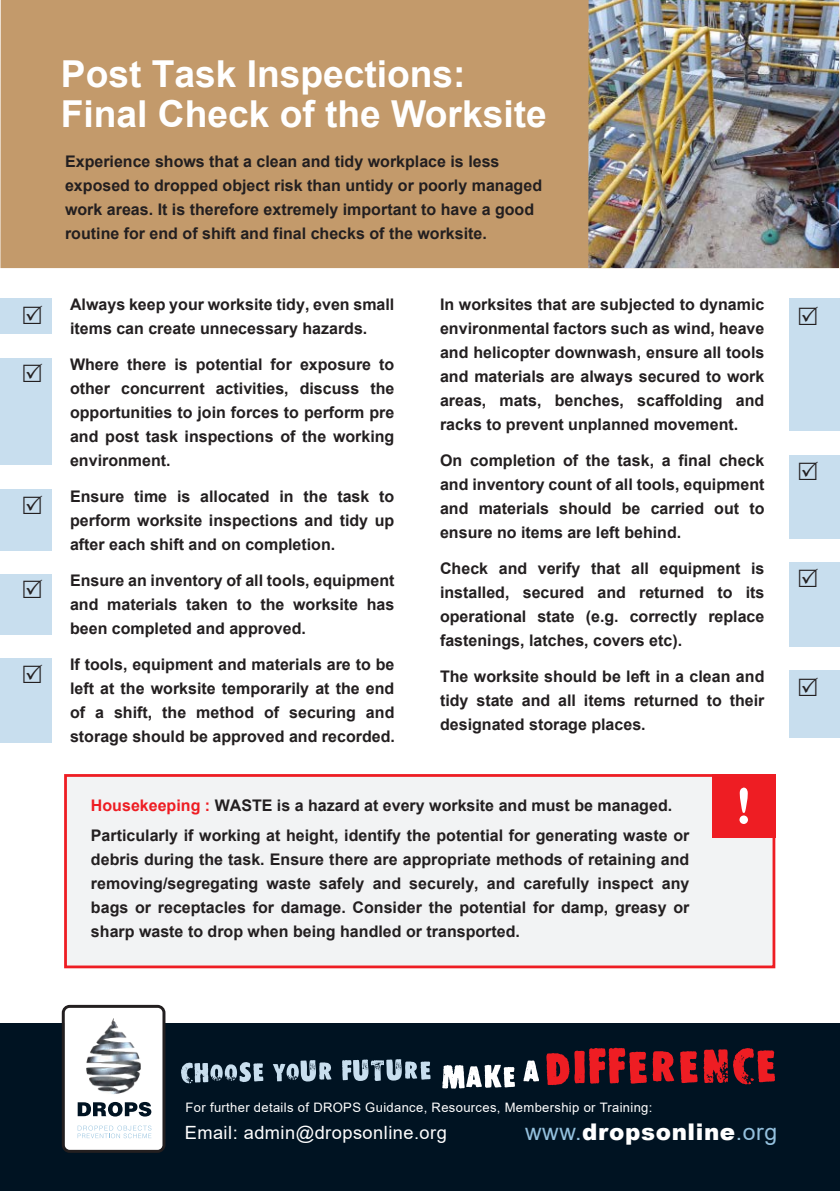
<style>
.page{position:relative;width:840px;height:1191px;background:#fff}
.page>*{position:absolute;margin:0;border:0;box-sizing:border-box;transform-origin:0 0}
.t1{font:700 37.2px/39.8px "Arial";color:#fff}
.t2{font:900 23px "Arial";letter-spacing:.025em;color:#fff}
.t3{font:18.2px "Arial";letter-spacing:.025em;color:#fff}
.t4{font:700 16px/24px "Arial";color:#231f20;text-align:justify}
.t5{font:13px "Arial";letter-spacing:.025em;color:#fff}
.s1{color:#ee1d23}
.s2{font-weight:400;color:#94c1de}
</style>
<div class="page">
<div style="left:0;top:489px;width:52px;height:62px;background:#c8deee"></div>
<div style="left:0;top:574px;width:52px;height:60px;background:#c8deee"></div>
<div style="left:0;top:658px;width:52px;height:85px;background:#c8deee"></div>
<div style="left:0;top:0;width:838px;height:268px;background:#c39a6b"></div>
<div style="left:64px;top:774px;width:710px;height:194px;background:#f2f3f4;border:3px solid #ee1d23"></div>
<div style="left:711px;top:774px;width:63px;height:63px;background:#ee1d23"></div>
<svg style="left:739px;top:787px;width:8px;height:37px"></svg>
<div style="left:0;top:1023px;width:838px;height:168px;background:#001322"></div>
<svg style="left:181px;top:1062px;width:82px;height:21px"></svg>
<svg style="left:272px;top:1060px;width:59px;height:21px"></svg>
<svg style="left:342px;top:1059px;width:88px;height:22px"></svg>
<svg style="left:442px;top:1064px;width:72px;height:24px"></svg>
<svg style="left:523px;top:1060px;width:15px;height:21px"></svg>
<svg style="left:546px;top:1047px;width:228px;height:38px"></svg>
<svg style="left:62px;top:1005px;width:103px;height:147px;background:#ccced0"></svg>
<div style="left:0;top:298px;width:52px;height:36px;background:#c8deee"></div>
<div style="left:0;top:358px;width:52px;height:106px;background:#c8deee"></div>
<div style="left:789px;top:562px;width:50px;height:84px;background:#c8deee"></div>
<div style="left:789px;top:671px;width:50px;height:67px;background:#c8deee"></div>
<div style="left:789px;top:298px;width:50px;height:133px;background:#c8deee"></div>
<div style="left:789px;top:455px;width:50px;height:84px;background:#c8deee"></div>
<img style="left:588px;top:0;width:250px;height:268px">
<h1 class="t1" style="left:61px;top:55px;width:487px">Post Task Inspections:<br>Final Check of the Worksite</h1>
<p class="t4" style="left:65px;top:149px;width:478px;text-align:left">Experience shows that a clean and tidy workplace is less exposed to dropped object risk than untidy or poorly managed work areas. It is therefore extremely important to have a good routine for end of shift and final checks of the worksite.</p>
<p class="t4" style="left:70px;top:292px;width:326px">Always keep your worksite tidy, even small items can create unnecessary hazards.</p>
<p class="t4" style="left:70px;top:352px;width:326px">Where there is potential for exposure to other concurrent activities, discuss the opportunities to join forces to perform pre and post task inspections of the working environment.</p>
<p class="t4" style="left:70px;top:484px;width:326px">Ensure time is allocated in the task to perform worksite inspections and tidy up after each shift and on completion.</p>
<p class="t4" style="left:70px;top:568px;width:326px">Ensure an inventory of all tools, equipment and materials taken to the worksite has been completed and approved.</p>
<p class="t4" style="left:70px;top:652px;width:326px">If tools, equipment and materials are to be left at the worksite temporarily at the end of a shift, the method of securing and storage should be approved and recorded.</p>
<p class="t4" style="left:440px;top:292px;width:326px">In worksites that are subjected to dynamic environmental factors such as wind, heave and helicopter downwash, ensure all tools and materials are always secured to work areas, mats, benches, scaffolding and racks to prevent unplanned movement.</p>
<p class="t4" style="left:440px;top:448px;width:325px">On completion of the task, a final check and inventory count of all tools, equipment and materials should be carried out to ensure no items are left behind.</p>
<p class="t4" style="left:440px;top:556px;width:325px">Check and verify that all equipment is installed, secured and returned to its operational state (e.g. correctly replace fastenings, latches, covers etc).</p>
<p class="t4" style="left:440px;top:664px;width:326px">The worksite should be left in a clean and tidy state and all items returned to their designated storage places.</p>
<p class="t4" style="left:91px;top:790px;width:599px;line-height:30px"><span class="s1">Housekeeping :</span> WASTE is a hazard at every worksite and must be managed.<br>Particularly if working at height, identify the potential for generating waste or</p>
<p class="t4" style="left:91px;top:847px;width:599px">debris during the task. Ensure there are appropriate methods of retaining and removing/segregating waste safely and securely, and carefully inspect any bags or receptacles for damage. Consider the potential for damp, greasy or sharp waste to drop when being handled or transported.</p>
<p class="t5" style="left:185px;top:1098px;width:468px">For further details of DROPS Guidance, Resources, Membership or Training:</p>
<p class="t3" style="left:185px;top:1119px;width:263px">Email: admin@dropsonline.org</p>
<h2 class="t2" style="left:524px;top:1115px;width:253px"><span class="s2">www.</span>dropsonline<span class="s2">.org</span></h2>
</div>
